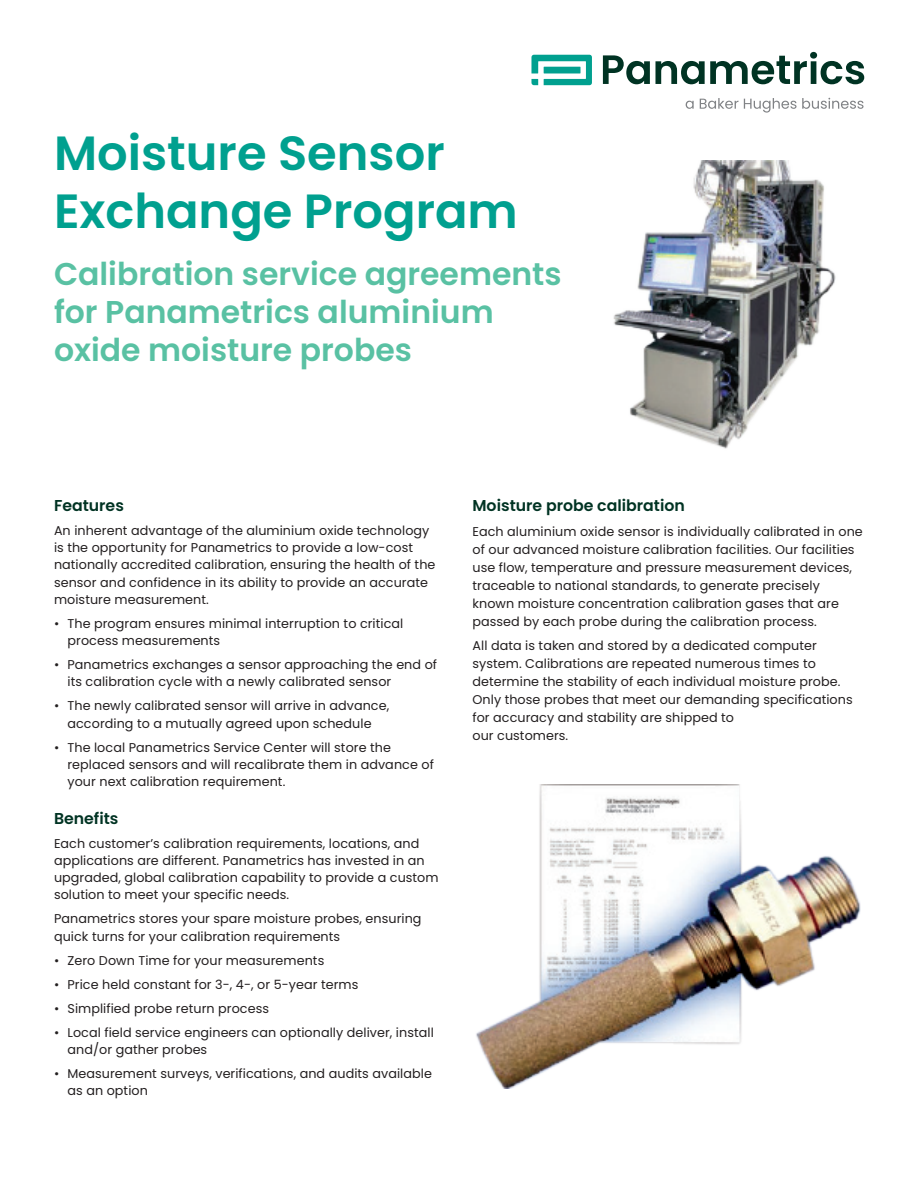
<style>
.page{position:relative;width:918px;height:1188px;background:#fff}
.page>*{position:absolute;margin:0;border:0;box-sizing:border-box;transform-origin:0 0}
.t1{font:600 48px/57.6px "Poppins";color:#00a08f}
.t2{font:600 31.5px/37.8px "Poppins";color:#59c1a3}
.t3{font:600 15.75px "Poppins";color:#003323}
.t4{font:12.75px/17.2px "Poppins";letter-spacing:.005em;color:#231f20}
</style>
<div class="page">
<img style="left:613px;top:160px;width:223px;height:289px">
<img style="left:476px;top:784px;width:385px;height:305px">
<svg style="left:531px;top:55px;width:61px;height:30px"></svg>
<svg style="left:603px;top:52px;width:261px;height:32px"></svg>
<svg style="left:686px;top:101px;width:8px;height:8px"></svg>
<svg style="left:700px;top:98px;width:38px;height:11px"></svg>
<svg style="left:744px;top:98px;width:120px;height:15px"></svg>
<h1 class="t1" style="left:54px;top:125px;width:465px">Moisture Sensor<br>Exchange Program</h1>
<h2 class="t2" style="left:54px;top:255px;width:509px">Calibration service agreements for Panametrics aluminium oxide moisture probes</h2>
<p class="t3" style="left:54px;top:496px;width:71px">Features</p>
<p class="t4" style="left:54px;top:522px;width:383px">An inherent advantage of the aluminium oxide technology is the opportunity for Panametrics to provide a low-cost nationally accredited calibration, ensuring the health of the sensor and confidence in its ability to provide an accurate moisture measurement.</p>
<p class="t4" style="left:68px;top:615px;width:337px;text-indent:-14px">• The program ensures minimal interruption to critical process measurements</p>
<p class="t4" style="left:68px;top:656px;width:371px;text-indent:-14px">• Panametrics exchanges a sensor approaching the end of its calibration cycle with a newly calibrated sensor</p>
<p class="t4" style="left:54px;top:697px;width:337px;text-align:center">• The newly calibrated sensor will arrive in advance, according to a mutually agreed upon schedule</p>
<p class="t4" style="left:68px;top:739px;width:368px;text-indent:-14px">• The local Panametrics Service Center will store the replaced sensors and will recalibrate them in advance of your next calibration requirement.</p>
<p class="t3" style="left:54px;top:809px;width:66px">Benefits</p>
<p class="t4" style="left:54px;top:835px;width:386px">Each customer’s calibration requirements, locations, and applications are different. Panametrics has invested in an upgraded, global calibration capability to provide a custom solution to meet your specific needs.</p>
<p class="t4" style="left:54px;top:910px;width:369px">Panametrics stores your spare moisture probes, ensuring quick turns for your calibration requirements</p>
<p class="t4" style="left:54px;top:952px;width:272px">• Zero Down Time for your measurements</p>
<p class="t4" style="left:54px;top:976px;width:306px">• Price held constant for 3-, 4-, or 5-year terms</p>
<p class="t4" style="left:54px;top:1000px;width:217px">• Simplified probe return process</p>
<p class="t4" style="left:68px;top:1024px;width:368px;text-indent:-14px">• Local field service engineers can optionally deliver, install and/or gather probes</p>
<p class="t4" style="left:68px;top:1065px;width:366px;text-indent:-14px">• Measurement surveys, verifications, and audits available as an option</p>
<p class="t3" style="left:472px;top:496px;width:214px">Moisture probe calibration</p>
<p class="t4" style="left:472px;top:522px;width:392px;line-height:18px">Each aluminium oxide sensor is individually calibrated in one of our advanced moisture calibration facilities. Our facilities use flow, temperature and pressure measurement devices, traceable to national standards, to generate precisely known moisture concentration calibration gases that are passed by each probe during the calibration process.</p>
<p class="t4" style="left:472px;top:637px;width:382px;line-height:18px">All data is taken and stored by a dedicated computer system. Calibrations are repeated numerous times to determine the stability of each individual moisture probe.<br>Only those probes that meet our demanding specifications for accuracy and stability are shipped to<br>our customers.</p>
</div>
